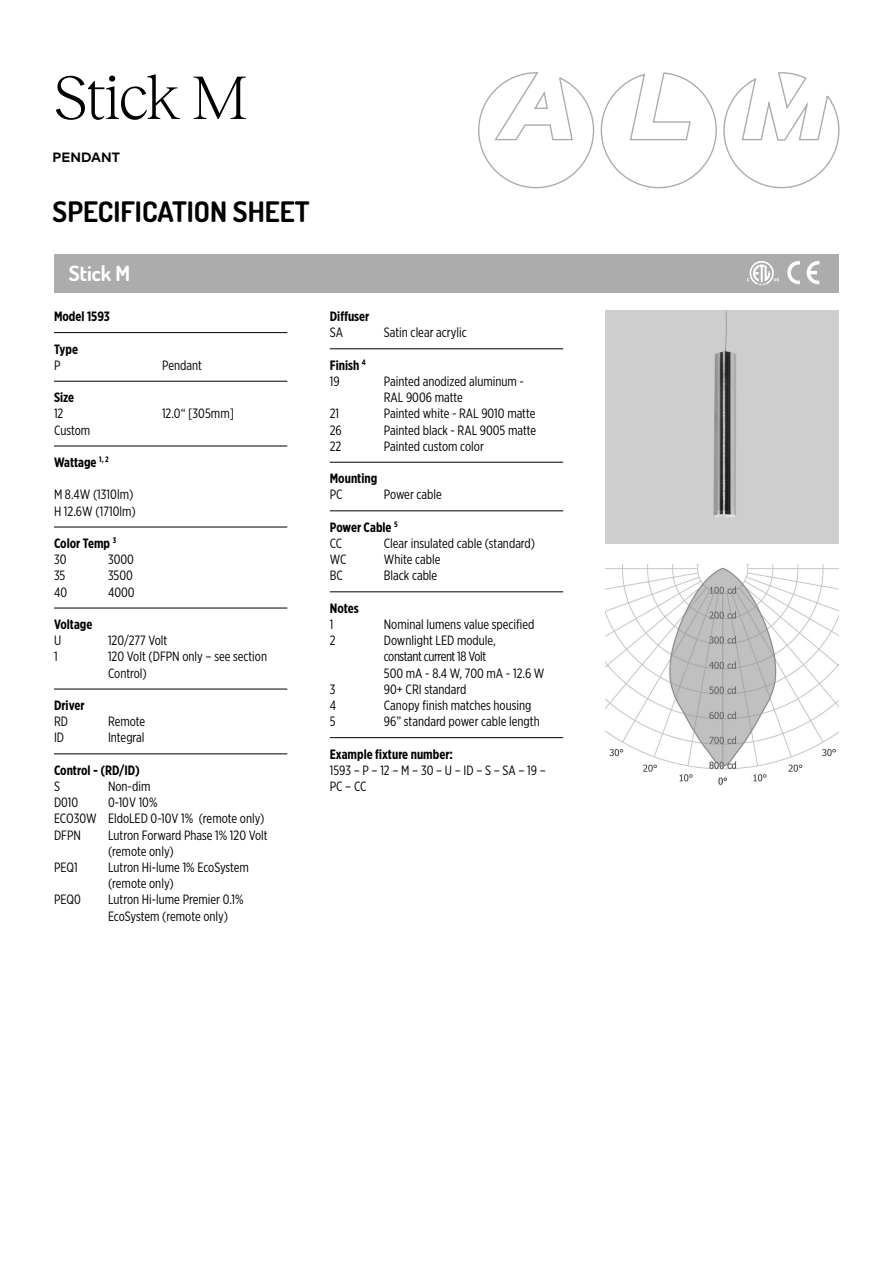
<style>
.page{position:relative;width:893px;height:1263px;background:#fff}
.page>*{position:absolute;margin:0;border:0;box-sizing:border-box;transform-origin:0 0}
.t1{font:300 63.3px "Reckless Neue";letter-spacing:-.04em;color:#000}
.t2{font:700 28.2px "Dosis";color:#000}
.t3{font:700 21px "Dosis";color:#fff}
.t4{font:13.5px/16.2px "Gotham X Narrow";color:#000}
.t5{font:700 13.5px/16.2px "Gotham X Narrow";color:#000}
.t6{font:700 13.5px "Mark Pro";color:#000}
.s1{font-weight:400}
</style>
<div class="page">
<svg style="left:478px;top:72px;width:362px;height:117px"></svg>
<div style="left:54px;top:254px;width:785px;height:39px;background:#acacac"></div>
<hr style="left:54px;top:332px;width:233px;height:1px;background:#000">
<hr style="left:54px;top:381px;width:233px;height:1px;background:#000">
<hr style="left:54px;top:446px;width:233px;height:1px;background:#000">
<hr style="left:54px;top:527px;width:233px;height:1px;background:#000">
<hr style="left:54px;top:608px;width:233px;height:1px;background:#000">
<hr style="left:54px;top:689px;width:233px;height:1px;background:#000">
<hr style="left:54px;top:753px;width:233px;height:1px;background:#000">
<svg style="left:747px;top:261px;width:32px;height:24px"></svg>
<svg style="left:787px;top:261px;width:32px;height:23px"></svg>
<hr style="left:330px;top:348px;width:233px;height:1px;background:#000">
<hr style="left:330px;top:462px;width:233px;height:1px;background:#000">
<hr style="left:330px;top:510px;width:233px;height:1px;background:#000">
<hr style="left:330px;top:591px;width:233px;height:1px;background:#000">
<hr style="left:330px;top:737px;width:233px;height:1px;background:#000">
<div style="left:606px;top:310px;width:233px;height:234px;background:#cecece"></div>
<img style="left:606px;top:564px;width:233px;height:221px">
<h1 class="t1" style="left:53px;top:53px;width:197px">Stick M</h1>
<p class="t6" style="left:53px;top:146px;width:69px">PENDANT</p>
<h2 class="t2" style="left:53px;top:193px;width:258px">SPECIFICATION SHEET</h2>
<h3 class="t3" style="left:69px;top:258px;width:63px">Stick M</h3>
<p class="t5" style="left:54px;top:308px;width:57px">Model 1593</p>
<p class="t5" style="left:54px;top:341px;width:25px">Type</p>
<p class="t4" style="left:54px;top:357px;width:8px">P</p>
<p class="t4" style="left:162px;top:357px;width:41px">Pendant</p>
<p class="t5" style="left:54px;top:389px;width:22px">Size</p>
<p class="t4" style="left:54px;top:405px;width:11px">12</p>
<p class="t4" style="left:162px;top:405px;width:74px">12.0“ [305mm]</p>
<p class="t4" style="left:54px;top:421px;width:38px">Custom</p>
<p class="t5" style="left:54px;top:454px;width:56px">Wattage <sup>1,</sup> <sup>2</sup></p>
<p class="t4" style="left:54px;top:486px;width:83px">M 8.4W (1310lm)<br>H 12.6W (1710lm)</p>
<p class="t5" style="left:54px;top:535px;width:64px">Color Temp <sup>3<br></sup><span class="s1">30</span></p>
<p class="t4" style="left:108px;top:551px;width:27px">3000</p>
<p class="t4" style="left:54px;top:567px;width:13px">35</p>
<p class="t4" style="left:108px;top:567px;width:26px">3500</p>
<p class="t4" style="left:54px;top:583px;width:15px">40</p>
<p class="t4" style="left:108px;top:583px;width:28px">4000</p>
<p class="t5" style="left:54px;top:616px;width:40px">Voltage</p>
<p class="t4" style="left:54px;top:632px;width:9px">U</p>
<p class="t4" style="left:108px;top:632px;width:61px">120/277 Volt</p>
<p class="t4" style="left:54px;top:648px;width:5px">1</p>
<p class="t4" style="left:108px;top:648px;width:161px">120 Volt (DFPN only – see section<br>Control)</p>
<p class="t5" style="left:54px;top:697px;width:32px">Driver</p>
<p class="t4" style="left:54px;top:713px;width:16px">RD</p>
<p class="t4" style="left:108px;top:713px;width:39px">Remote</p>
<p class="t4" style="left:54px;top:729px;width:12px">ID</p>
<p class="t4" style="left:108px;top:729px;width:38px">Integral</p>
<p class="t5" style="left:54px;top:762px;width:87px">Control - (RD/ID)</p>
<p class="t4" style="left:54px;top:778px;width:7px">S</p>
<p class="t4" style="left:108px;top:778px;width:44px">Non-dim</p>
<p class="t4" style="left:54px;top:794px;width:26px">D010</p>
<p class="t4" style="left:54px;top:794px;width:212px;text-indent:54px">0-10V 10%<br>ECO30W EldoLED 0-10V 1% (remote only)<br>DFPN</p>
<p class="t4" style="left:108px;top:826px;width:161px">Lutron Forward Phase 1% 120 Volt (remote only)</p>
<p class="t4" style="left:54px;top:859px;width:25px">PEQ1</p>
<p class="t4" style="left:108px;top:859px;width:143px">Lutron Hi-lume 1% EcoSystem (remote only)</p>
<p class="t4" style="left:54px;top:891px;width:28px">PEQ0</p>
<p class="t4" style="left:108px;top:891px;width:137px">Lutron Hi-lume Premier 0.1%<br>EcoSystem (remote only)</p>
<p class="t5" style="left:330px;top:308px;width:41px">Diffuser</p>
<p class="t4" style="left:330px;top:324px;width:15px">SA</p>
<p class="t4" style="left:384px;top:324px;width:84px">Satin clear acrylic</p>
<p class="t5" style="left:330px;top:357px;width:38px">Finish <sup>4<br></sup><span class="s1">19</span></p>
<p class="t4" style="left:384px;top:373px;width:142px">Painted anodized aluminum -<br>RAL 9006 matte</p>
<p class="t4" style="left:330px;top:405px;width:11px">21</p>
<p class="t4" style="left:384px;top:405px;width:153px">Painted white - RAL 9010 matte</p>
<p class="t4" style="left:330px;top:421px;width:14px">26</p>
<p class="t4" style="left:384px;top:421px;width:154px">Painted black - RAL 9005 matte</p>
<p class="t4" style="left:330px;top:438px;width:13px">22</p>
<p class="t4" style="left:384px;top:438px;width:102px">Painted custom color</p>
<p class="t5" style="left:330px;top:470px;width:49px">Mounting</p>
<p class="t4" style="left:330px;top:486px;width:14px">PC</p>
<p class="t4" style="left:384px;top:486px;width:60px">Power cable</p>
<p class="t5" style="left:330px;top:519px;width:69px">Power Cable <sup>5<br></sup><span class="s1">CC</span></p>
<p class="t4" style="left:384px;top:535px;width:153px">Clear insulated cable (standard)</p>
<p class="t4" style="left:330px;top:551px;width:18px">WC</p>
<p class="t4" style="left:384px;top:551px;width:58px">White cable</p>
<p class="t4" style="left:330px;top:567px;width:15px">BC</p>
<p class="t4" style="left:384px;top:567px;width:55px">Black cable</p>
<p class="t5" style="left:330px;top:600px;width:30px">Notes</p>
<p class="t4" style="left:330px;top:616px;width:5px">1</p>
<p class="t4" style="left:384px;top:616px;width:152px">Nominal lumens value specified</p>
<p class="t4" style="left:330px;top:632px;width:7px">2</p>
<p class="t4" style="left:384px;top:632px;width:162px">Downlight LED module,<br>constant current 18 Volt<br>500 mA - 8.4 W, 700 mA - 12.6 W</p>
<p class="t4" style="left:330px;top:681px;width:7px">3</p>
<p class="t4" style="left:384px;top:681px;width:84px">90+ CRI standard</p>
<p class="t4" style="left:330px;top:697px;width:8px">4</p>
<p class="t4" style="left:384px;top:697px;width:149px">Canopy finish matches housing</p>
<p class="t4" style="left:330px;top:713px;width:7px">5</p>
<p class="t4" style="left:384px;top:713px;width:157px">96” standard power cable length</p>
<p class="t5" style="left:330px;top:746px;width:125px">Example fixture number:</p>
<p class="t4" style="left:330px;top:762px;width:218px">1593 – P – 12 – M – 30 – U – ID – S – SA – 19 –<br>PC – CC</p>
</div>
